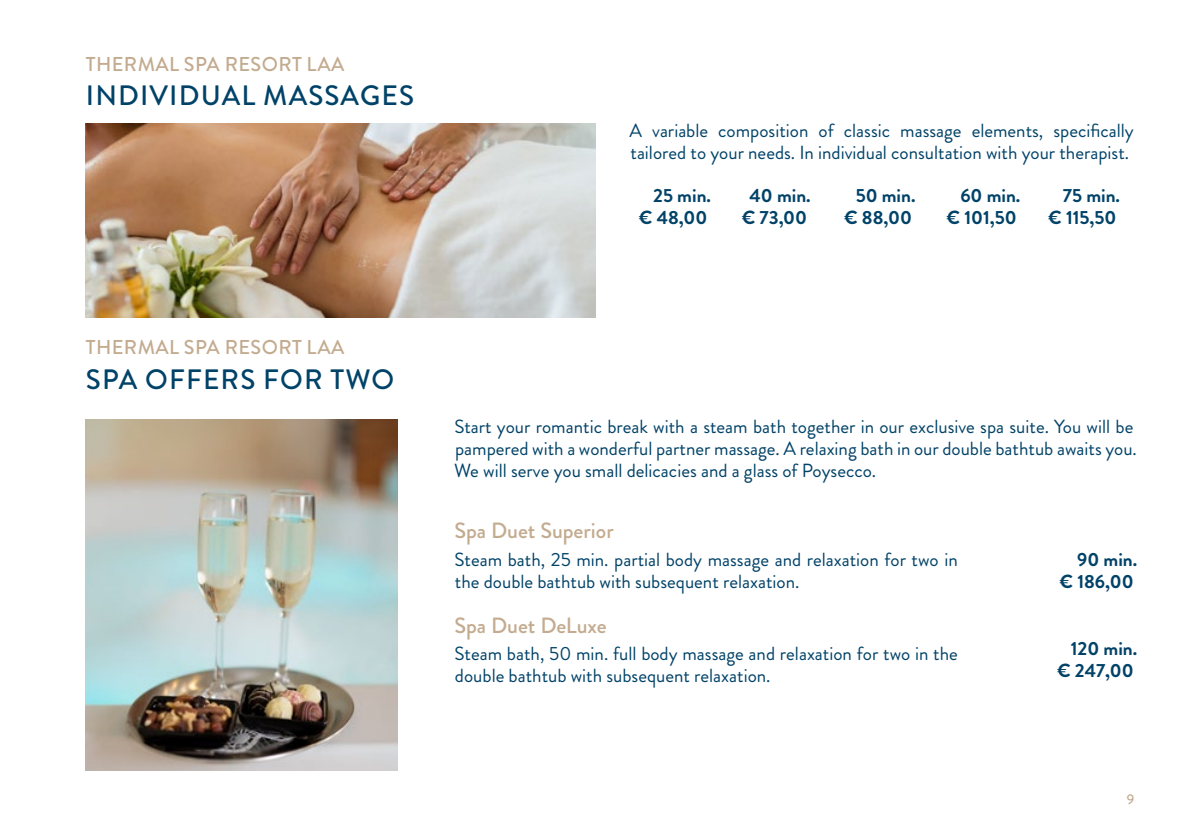
<style>
.page{position:relative;width:1191px;height:840px;background:#fff}
.page>*{position:absolute;margin:0;border:0;box-sizing:border-box;transform-origin:0 0}
.t1{font:500 28px "Brandon Grotesque";letter-spacing:.04em;color:#004268}
.t2{font:500 22px "Brandon Grotesque";color:#c3ab8f}
.t3{font:500 20px "Brandon Grotesque";letter-spacing:.02em;color:#c3ab8f}
.t4{font:19px/22px "Brandon Grotesque";color:#004268}
.t5{font:700 19px/22px "Brandon Grotesque";color:#004268;text-align:right}
.t6{font:500 14px "Brandon Grotesque";color:#c3ab8f}
</style>
<div class="page">
<img style="left:85px;top:124px;width:510px;height:193px">
<img style="left:86px;top:420px;width:311px;height:350px">
<p class="t3" style="left:86px;top:50px;width:260px">THERMAL SPA RESORT LAA</p>
<h1 class="t1" style="left:86px;top:76px;width:330px">INDIVIDUAL MASSAGES</h1>
<p class="t4" style="left:629px;top:120px;width:506px">A variable composition of classic massage elements, specifically tailored to your needs. In individual consultation with your therapist.</p>
<p class="t5" style="left:639px;top:185px;width:74px">25 min. € 48,00</p>
<p class="t5" style="left:741px;top:185px;width:71px;text-align:center">40 min. € 73,00</p>
<p class="t5" style="left:844px;top:185px;width:73px">50 min. € 88,00</p>
<p class="t5" style="left:946px;top:185px;width:75px">60 min. € 101,50</p>
<p class="t5" style="left:1048px;top:185px;width:73px">75 min. € 115,50</p>
<p class="t3" style="left:86px;top:333px;width:260px">THERMAL SPA RESORT LAA</p>
<h1 class="t1" style="left:86px;top:359px;width:310px">SPA OFFERS FOR TWO</h1>
<p class="t4" style="left:454px;top:416px;width:684px">Start your romantic break with a steam bath together in our exclusive spa suite. You will be pampered with a wonderful partner massage. A relaxing bath in our double bathtub awaits you.<br>We will serve you small delicacies and a glass of Poysecco.</p>
<p class="t2" style="left:454px;top:515px;width:161px">Spa Duet Superior</p>
<p class="t4" style="left:454px;top:548px;width:504px">Steam bath, 25 min. partial body massage and relaxation for two in the double bathtub with subsequent relaxation.</p>
<p class="t5" style="left:1059px;top:548px;width:79px">90 min. € 186,00</p>
<p class="t2" style="left:454px;top:609px;width:154px">Spa Duet DeLuxe</p>
<p class="t4" style="left:454px;top:642px;width:505px">Steam bath, 50 min. full body massage and relaxation for two in the double bathtub with subsequent relaxation.</p>
<p class="t5" style="left:1057px;top:637px;width:82px">120 min. € 247,00</p>
<p class="t6" style="left:1126px;top:788px;width:9px">9</p>
</div>
